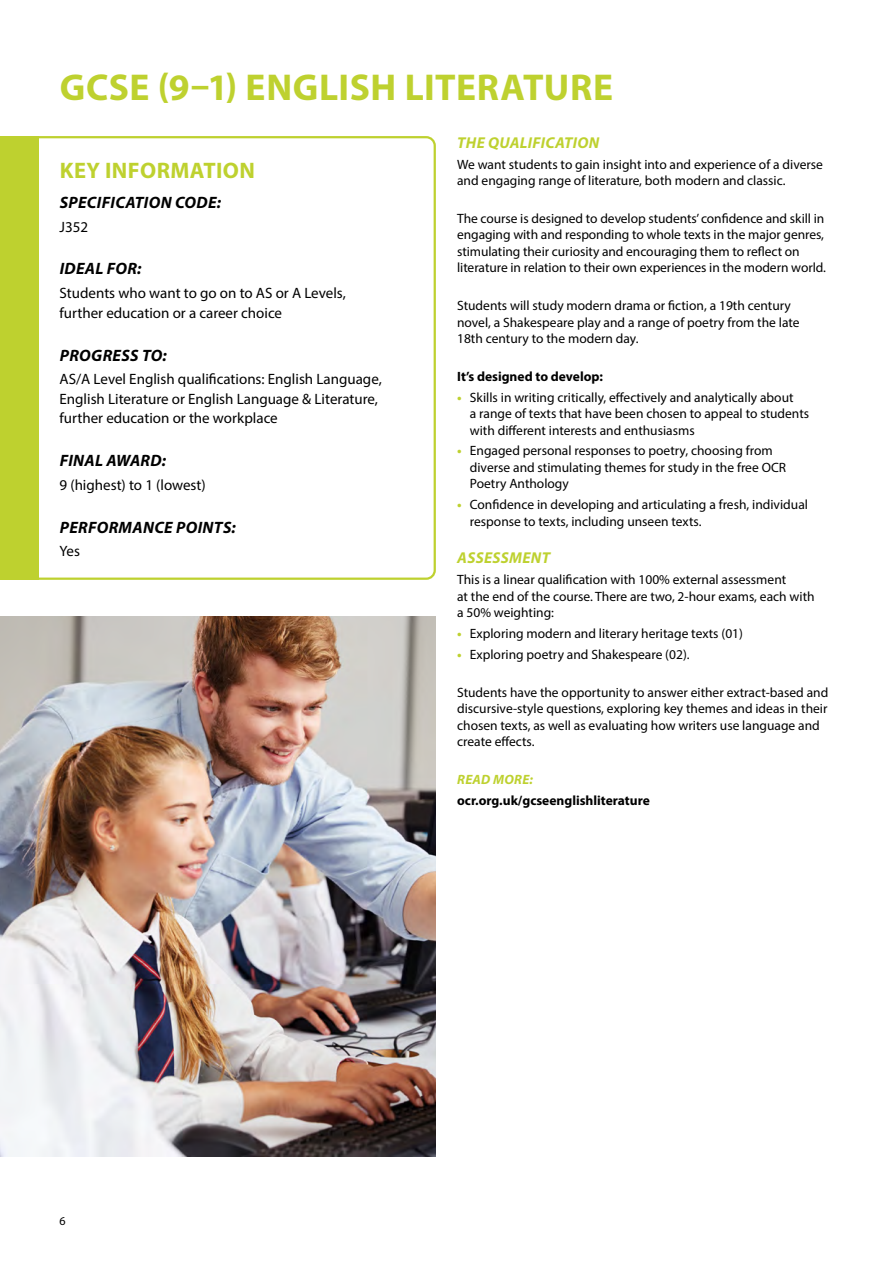
<style>
.page{position:relative;width:893px;height:1263px;background:#fff}
.page>*{position:absolute;margin:0;border:0;box-sizing:border-box;transform-origin:0 0}
.Qualificaton_Header{font:700 37.5px "Myriad Pro";letter-spacing:.015em;color:#bed12f}
.Qualification_Header{font:700 22.5px "Myriad Pro";letter-spacing:.02em;color:#bed12f}
.Qualification_Header-2{font:italic 700 16.5px "Myriad Pro";letter-spacing:.02em;color:#000}
.Qualification_Header-3{font:italic 700 15.75px "Myriad Pro";letter-spacing:.02em;color:#bed12f}
.Body_Text{font:15px/19.5px "Myriad Pro";color:#000}
.Qualification_Text{font:13.5px/16.5px "Myriad Pro";color:#000}
.Bullet{font:13.5px/16.5px "Myriad Pro";color:#000}
.Qualification_Text-2{font:700 13.5px "Myriad Pro";color:#000}
.Qualification_Read_M{font:italic 700 13.5px "Myriad Pro";letter-spacing:.02em;color:#bed12f}
.t1{font:12px "Myriad Pro";color:#000}
.s1{font-weight:700;color:#bed12f}
</style>
<div class="page">
<img style="left:0;top:617px;width:436px;height:539px">
<svg style="left:38px;top:136px;width:398px;height:444px"></svg>
<div style="left:0;top:136px;width:38px;height:444px;background:#bed12f"></div>
<p class="Qualificaton_Header" style="left:60px;top:63px;width:555px">GCSE (9–1) ENGLISH LITERATURE</p>
<p class="Qualification_Header-3" style="left:457px;top:132px;width:144px">THE QUALIFICATION</p>
<p class="Qualification_Text" style="left:457px;top:156px;width:367px">We want students to gain insight into and experience of a diverse and engaging range of literature, both modern and classic.</p>
<p class="Qualification_Text" style="left:457px;top:210px;width:370px">The course is designed to develop students’ confidence and skill in engaging with and responding to whole texts in the major genres, stimulating their curiosity and encouraging them to reflect on literature in relation to their own experiences in the modern world.</p>
<p class="Qualification_Text" style="left:457px;top:297px;width:344px">Students will study modern drama or fiction, a 19th century novel, a Shakespeare play and a range of poetry from the late<br>18th century to the modern day.</p>
<p class="Qualification_Text-2" style="left:457px;top:368px;width:147px">It’s designed to develop:</p>
<p class="Bullet" style="left:470px;top:389px;width:341px;text-indent:-13px"><span class="s1">•</span> Skills in writing critically, effectively and analytically about<br>a range of texts that have been chosen to appeal to students with different interests and enthusiasms</p>
<p class="Bullet" style="left:470px;top:442px;width:318px;text-indent:-13px"><span class="s1">•</span> Engaged personal responses to poetry, choosing from diverse and stimulating themes for study in the free OCR<br>Poetry Anthology</p>
<p class="Bullet" style="left:470px;top:496px;width:340px;text-indent:-13px"><span class="s1">•</span> Confidence in developing and articulating a fresh, individual response to texts, including unseen texts.</p>
<p class="Qualification_Header-3" style="left:457px;top:548px;width:94px">ASSESSMENT</p>
<p class="Qualification_Text" style="left:457px;top:571px;width:359px">This is a linear qualification with 100% external assessment<br>at the end of the course. There are two, 2-hour exams, each with a 50% weighting:</p>
<p class="Bullet" style="left:457px;top:625px;width:287px"><span class="s1">•</span> Exploring modern and literary heritage texts (01)</p>
<p class="Bullet" style="left:457px;top:646px;width:234px"><span class="s1">•</span> Exploring poetry and Shakespeare (02).</p>
<p class="Qualification_Text" style="left:457px;top:683px;width:373px">Students have the opportunity to answer either extract-based and discursive-style questions, exploring key themes and ideas in their chosen texts, as well as evaluating how writers use language and create effects.</p>
<p class="Qualification_Read_M" style="left:457px;top:770px;width:77px">READ MORE:</p>
<p class="Qualification_Text-2" style="left:457px;top:791px;width:194px">ocr.org.uk/gcseenglishliterature</p>
<p class="Qualification_Header" style="left:60px;top:156px;width:197px">KEY INFORMATION</p>
<p class="Qualification_Header-2" style="left:60px;top:192px;width:163px">SPECIFICATION CODE:</p>
<p class="Body_Text" style="left:60px;top:217px;width:30px">J352</p>
<p class="Qualification_Header-2" style="left:60px;top:258px;width:83px">IDEAL FOR:</p>
<p class="Body_Text" style="left:60px;top:283px;width:288px">Students who want to go on to AS or A Levels, further education or a career choice</p>
<p class="Qualification_Header-2" style="left:60px;top:344px;width:109px">PROGRESS TO:</p>
<p class="Body_Text" style="left:60px;top:369px;width:324px">AS/A Level English qualifications: English Language,<br>English Literature or English Language &amp; Literature, further education or the workplace</p>
<p class="Qualification_Header-2" style="left:60px;top:450px;width:108px">FINAL AWARD:</p>
<p class="Body_Text" style="left:60px;top:475px;width:148px">9 (highest) to 1 (lowest)</p>
<p class="Qualification_Header-2" style="left:60px;top:516px;width:178px">PERFORMANCE POINTS:</p>
<p class="Body_Text" style="left:60px;top:541px;width:22px">Yes</p>
<p class="t1" style="left:60px;top:1214px;width:8px">6</p>
</div>
